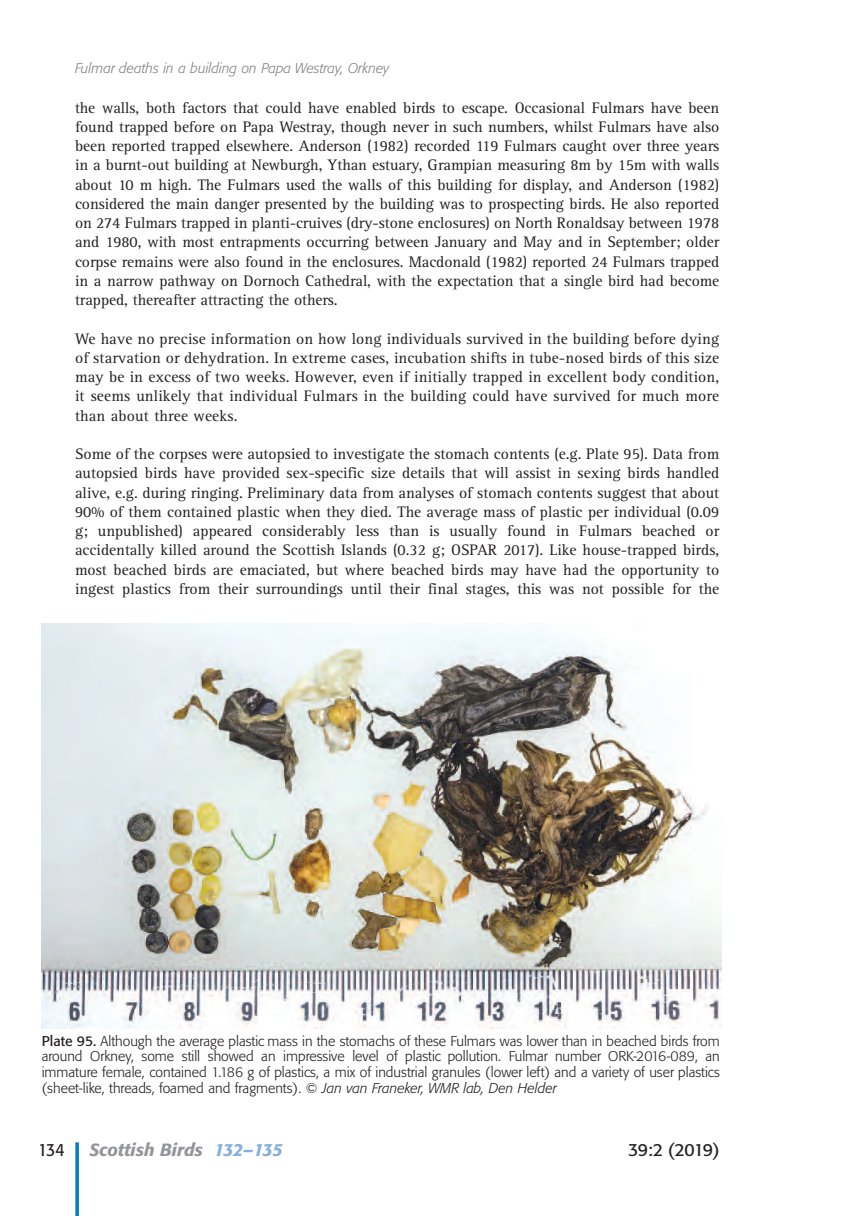
<style>
.page{position:relative;width:844px;height:1216px;background:#fff}
.page>*{position:absolute;margin:0;border:0;box-sizing:border-box;transform-origin:0 0}
.t1{font:italic 500 17.5px "Formata BQ";color:#939598}
.t2{font:17.5px "Formata BQ";letter-spacing:-.045em;color:#231f20}
.t3{font:17.5px "Formata BQ";letter-spacing:-.045em;color:#231f20;scale:.9 1}
.t4{font:15.75px/19.2px "AT Rotis Serif";color:#231f20;text-align:justify}
.t5{font:300 14px/15.8px "Formata BQ";color:#231f20;text-align:justify}
.t6{font:italic 300 14px "Formata BQ";color:#808285}
.s1{font-weight:400}
.s2{font-style:italic}
.s3{color:#86afdc}
</style>
<div class="page">
<svg style="left:75px;top:1142px;width:4px;height:73px"></svg>
<img style="left:42px;top:623px;width:679px;height:405px">
<p class="t6" style="left:75px;top:62px;width:316px">Fulmar deaths in a building on Papa Westray, Orkney</p>
<p class="t4" style="left:75px;top:99px;width:645px">the walls, both factors that could have enabled birds to escape. Occasional Fulmars have been found trapped before on Papa Westray, though never in such numbers, whilst Fulmars have also been reported trapped elsewhere. Anderson (1982) recorded 119 Fulmars caught over three years in a burnt-out building at Newburgh, Ythan estuary, Grampian measuring 8m by 15m with walls about 10 m high. The Fulmars used the walls of this building for display, and Anderson (1982) considered the main danger presented by the building was to prospecting birds. He also reported on 274 Fulmars trapped in planti-cruives (dry-stone enclosures) on North Ronaldsay between 1978 and 1980, with most entrapments occurring between January and May and in September; older corpse remains were also found in the enclosures. Macdonald (1982) reported 24 Fulmars trapped in a narrow pathway on Dornoch Cathedral, with the expectation that a single bird had become trapped, thereafter attracting the others.</p>
<p class="t4" style="left:75px;top:330px;width:645px">We have no precise information on how long individuals survived in the building before dying of starvation or dehydration. In extreme cases, incubation shifts in tube-nosed birds of this size may be in excess of two weeks. However, even if initially trapped in excellent body condition, it seems unlikely that individual Fulmars in the building could have survived for much more than about three weeks.</p>
<p class="t4" style="left:75px;top:446px;width:645px">Some of the corpses were autopsied to investigate the stomach contents (e.g. Plate 95). Data from autopsied birds have provided sex-specific size details that will assist in sexing birds handled alive, e.g. during ringing. Preliminary data from analyses of stomach contents suggest that about 90% of them contained plastic when they died. The average mass of plastic per individual (0.09 g; unpublished) appeared considerably less than is usually found in Fulmars beached or accidentally killed around the Scottish Islands (0.32 g; OSPAR 2017). Like house-trapped birds, most beached birds are emaciated, but where beached birds may have had the opportunity to ingest plastics from their surroundings until their final stages, this was not possible for the</p>
<p class="t5" style="left:42px;top:1033px;width:679px"><span class="s1">Plate 95.</span> Although the average plastic mass in the stomachs of these Fulmars was lower than in beached birds from around Orkney, some still showed an impressive level of plastic pollution. Fulmar number ORK-2016-089, an immature female, contained 1.186 g of plastics, a mix of industrial granules (lower left) and a variety of user plastics (sheet-like, threads, foamed and fragments). © <span class="s2">Jan van Franeker, WMR lab, Den Helder</span></p>
<p class="t3" style="left:38px;top:1142px;width:31px">134</p>
<p class="t1" style="left:89px;top:1142px;width:195px">Scottish Birds <span class="s3">132–135</span></p>
<p class="t2" style="left:628px;top:1141px;width:93px">39:2 (2019)</p>
</div>
